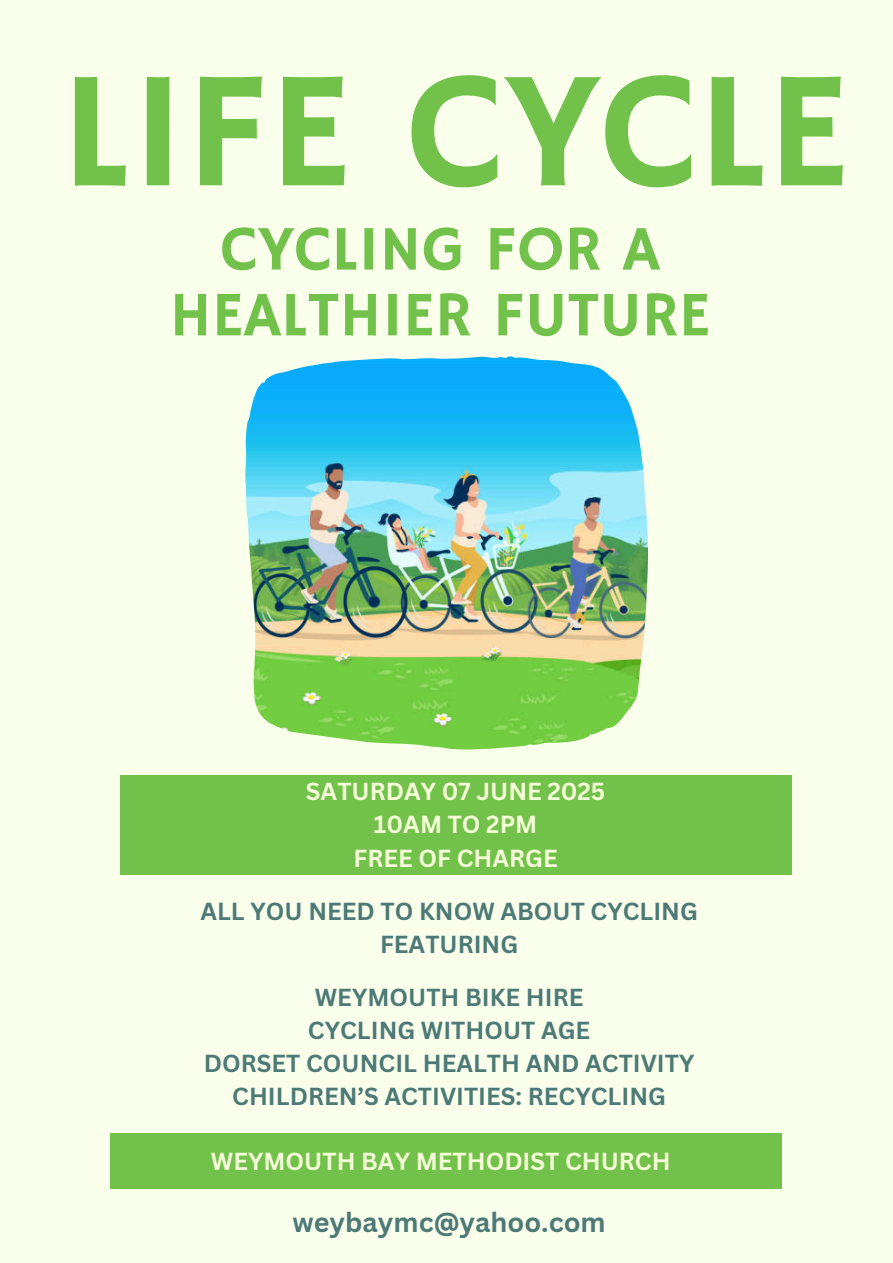
<style>
.page{position:relative;width:893px;height:1263px;background:#fff}
.page>*{position:absolute;margin:0;border:0;box-sizing:border-box;transform-origin:0 0}
.t1{font:166.35px "Hammersmith One";color:#72c14a}
.t2{font:63.68px/65.8px "Hammersmith One";color:#72c14a;text-align:center}
.t3{font:700 27px "Canva Sans";color:#4d7976}
.t4{font:700 24px "Canva Sans";color:#4d7976}
.t5{font:700 24px "Canva Sans";color:#f5ffd8}
</style>
<div class="page">
<div style="left:0;top:0;width:892px;height:1262px;background:#faffec"></div>
<img style="left:245px;top:356px;width:403px;height:393px">
<div style="left:120px;top:775px;width:671px;height:99px;background:#72c14a"></div>
<div style="left:111px;top:1133px;width:671px;height:56px;background:#72c14a"></div>
<p class="t1" style="left:61px;top:36px;width:791px">LIFE CYCLE</p>
<p class="t2" style="left:169px;top:219px;width:542px">CYCLING FOR A<br>HEALTHIER FUTURE</p>
<p class="t5" style="left:306px;top:774px;width:301px">SATURDAY 07 JUNE 2025</p>
<p class="t5" style="left:374px;top:808px;width:165px">10AM TO 2PM</p>
<p class="t5" style="left:353px;top:841px;width:206px">FREE OF CHARGE</p>
<h2 class="t4" style="left:200px;top:894px;width:499px">ALL YOU NEED TO KNOW ABOUT CYCLING</h2>
<p class="t4" style="left:380px;top:927px;width:140px">FEATURING</p>
<p class="t4" style="left:315px;top:980px;width:270px">WEYMOUTH BIKE HIRE</p>
<p class="t4" style="left:308px;top:1013px;width:284px">CYCLING WITHOUT AGE</p>
<p class="t4" style="left:204px;top:1046px;width:492px">DORSET COUNCIL HEALTH AND ACTIVITY</p>
<p class="t4" style="left:232px;top:1080px;width:435px">CHILDREN’S ACTIVITIES: RECYCLING</p>
<p class="t5" style="left:211px;top:1144px;width:461px">WEYMOUTH BAY METHODIST CHURCH</p>
<h3 class="t3" style="left:292px;top:1203px;width:315px">weybaymc@yahoo.com</h3>
</div>
